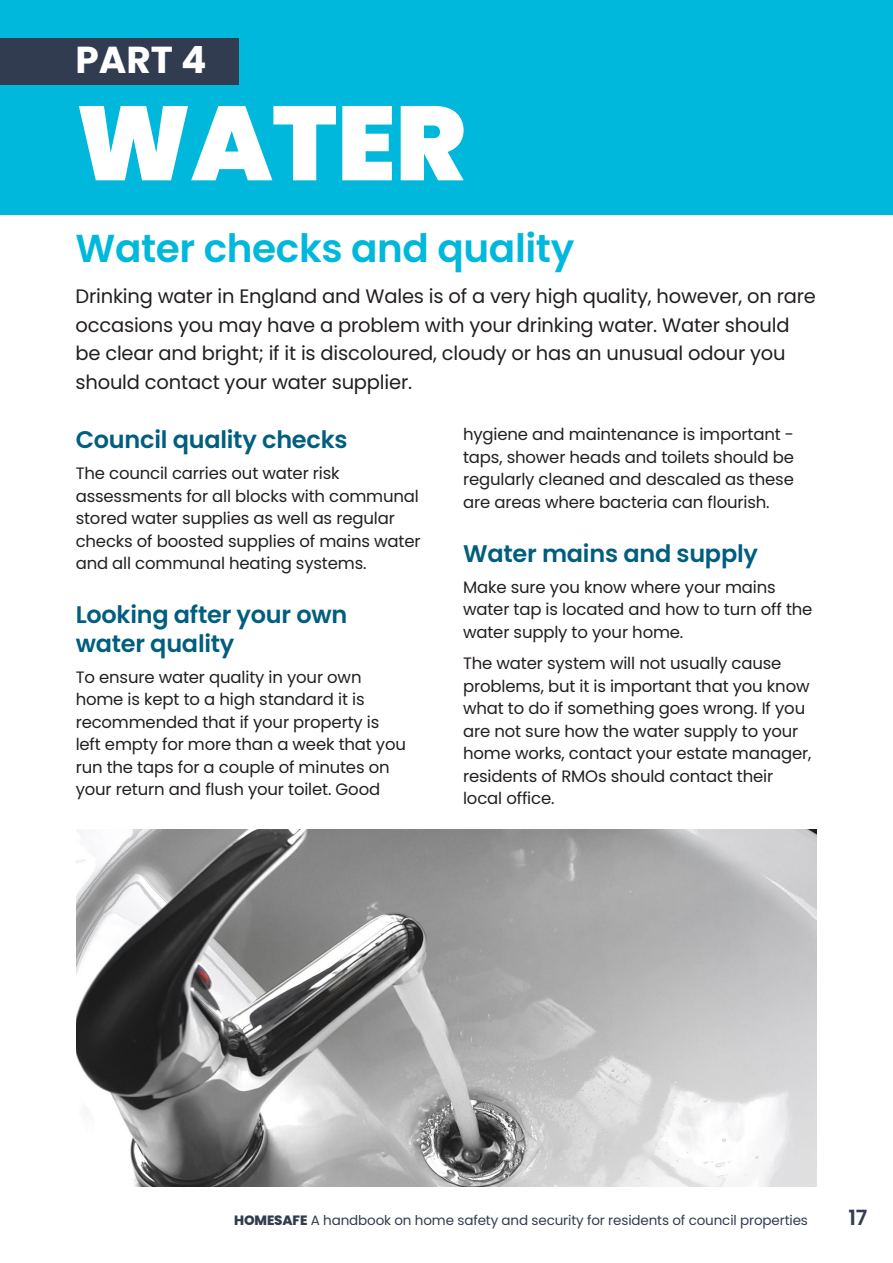
<style>
.page{position:relative;width:893px;height:1263px;background:#fff}
.page>*{position:absolute;margin:0;border:0;box-sizing:border-box;transform-origin:0 0}
.t1{font:900 105px "Poppins";color:#fff}
.t2{font:600 39px "Poppins";letter-spacing:-.01em;color:#00b8db}
.t3{font:700 37.5px "Poppins";color:#fff}
.t4{font:600 24px/28.5px "Poppins";letter-spacing:-.01em;color:#005e7e}
.t5{font:600 21px "Poppins";color:#323c51}
.t6{font:19.5px/28.5px "Poppins";letter-spacing:-.01em;color:#231f20}
.t7{font:16.5px/22.5px "Poppins";letter-spacing:-.01em;color:#231f20}
.t8{font:13.5px "Poppins";letter-spacing:-.01em;color:#323c51}
.s1{font-weight:800}
</style>
<div class="page">
<div style="left:0;top:0;width:893px;height:51px;background:#00b8db"></div>
<hr style="left:0;top:0;width:1px;height:51px;background:#f0597c">
<div style="left:0;top:26px;width:893px;height:189px;background:#00b8db"></div>
<div style="left:0;top:38px;width:238px;height:47px;background:#323c51"></div>
<img style="left:77px;top:829px;width:739px;height:357px">
<h3 class="t3" style="left:75px;top:39px;width:132px">PART 4</h3>
<h1 class="t1" style="left:76px;top:83px;width:392px">WATER</h1>
<h2 class="t2" style="left:75px;top:226px;width:500px">Water checks and quality</h2>
<p class="t6" style="left:75px;top:282px;width:742px">Drinking water in England and Wales is of a very high quality, however, on rare occasions you may have a problem with your drinking water. Water should be clear and bright; if it is discoloured, cloudy or has an unusual odour you should contact your water supplier.</p>
<h3 class="t4" style="left:76px;top:426px;width:273px">Council quality checks</h3>
<p class="t7" style="left:76px;top:462px;width:346px">The council carries out water risk assessments for all blocks with communal stored water supplies as well as regular checks of boosted supplies of mains water and all communal heating systems.</p>
<h3 class="t4" style="left:76px;top:601px;width:273px">Looking after your own water quality</h3>
<p class="t7" style="left:76px;top:666px;width:332px">To ensure water quality in your own home is kept to a high standard it is recommended that if your property is left empty for more than a week that you run the taps for a couple of minutes on your return and flush your toilet. Good</p>
<p class="t7" style="left:463px;top:423px;width:332px;text-align:justify">hygiene and maintenance is important - taps, shower heads and toilets should be regularly cleaned and descaled as these are areas where bacteria can flourish.</p>
<h3 class="t4" style="left:463px;top:539px;width:296px">Water mains and supply</h3>
<p class="t7" style="left:463px;top:576px;width:351px">Make sure you know where your mains water tap is located and how to turn off the water supply to your home.</p>
<p class="t7" style="left:463px;top:652px;width:350px">The water system will not usually cause problems, but it is important that you know what to do if something goes wrong. If you are not sure how the water supply to your home works, contact your estate manager, residents of RMOs should contact their local office.</p>
<p class="t8" style="left:234px;top:1212px;width:575px"><span class="s1">HOMESAFE</span> A handbook on home safety and security for residents of council properties</p>
<p class="t5" style="left:849px;top:1205px;width:20px">17</p>
</div>
